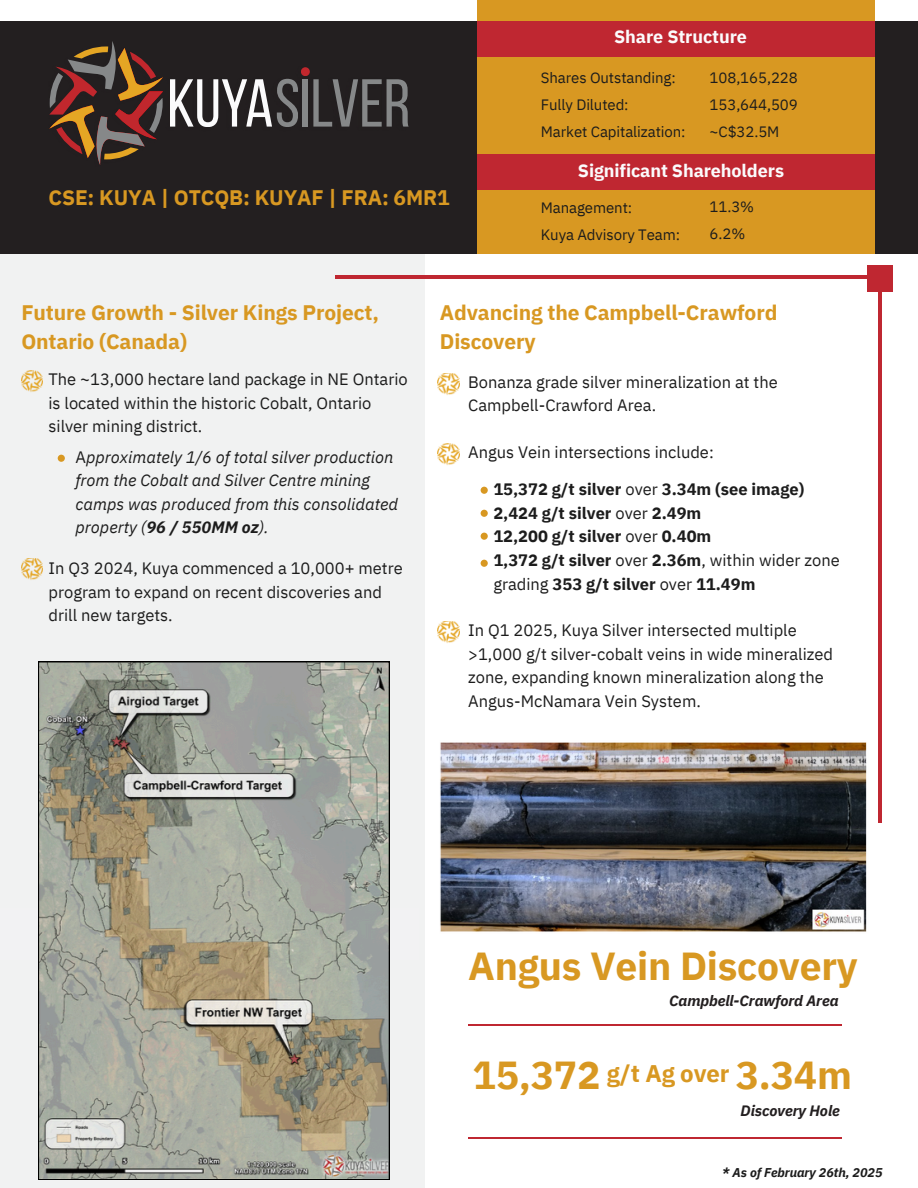
<style>
.page{position:relative;width:918px;height:1188px;background:#fff}
.page>*{position:absolute;margin:0;border:0;box-sizing:border-box;transform-origin:0 0}
.t1{font:700 39px "IBM Plex Sans";letter-spacing:-.005em;color:#d89822}
.t2{font:700 24px "IBM Plex Sans";letter-spacing:-.005em;color:#d89822}
.t3{font:700 21px/29.2px "IBM Plex Sans";letter-spacing:-.005em;color:#d89822}
.t4{font:700 18px "IBM Plex Sans";letter-spacing:-.005em;color:#fbfbfc}
.t5{font:16.5px/23.7px "IBM Plex Sans";color:#1c1c1c}
.t6{font:700 16.5px/23.7px "IBM Plex Sans";color:#1c1c1c}
.t7{font:italic 16.5px/23.7px "IBM Plex Sans";color:#1c1c1c}
.t8{font:15px "IBM Plex Sans";letter-spacing:-.005em;color:#1c1c1c}
.t9{font:italic 700 15px "IBM Plex Sans";letter-spacing:-.005em;color:#231f20}
.t10{font:italic 700 12.75px "IBM Plex Sans";letter-spacing:-.005em;color:#1c1c1c}
.s1{font-style:normal}
.s2{font-weight:700}
.s3{font-weight:400}
</style>
<div class="page">
<div style="left:0;top:243px;width:424px;height:945px;background:#f1f2f2"></div>
<hr style="left:878px;top:277px;width:3px;height:546px;background:#bf2731">
<hr style="left:336px;top:276px;width:545px;height:3px;background:#bf2731">
<div style="left:867px;top:266px;width:26px;height:25px;background:#bf2731"></div>
<div style="left:0;top:21px;width:918px;height:233px;background:#231f20"></div>
<div style="left:478px;top:0;width:397px;height:254px;background:#d89822"></div>
<svg style="left:49px;top:41px;width:114px;height:124px"></svg>
<svg style="left:170px;top:79px;width:128px;height:48px"></svg>
<div style="left:301px;top:67px;width:9px;height:9px;background:#c1272d;border-radius:50%"></div>
<div style="left:303px;top:79px;width:5px;height:48px;background:#868889"></div>
<svg style="left:313px;top:79px;width:96px;height:48px"></svg>
<div style="left:478px;top:21px;width:397px;height:36px;background:#bf2731"></div>
<div style="left:478px;top:154px;width:397px;height:36px;background:#bf2731"></div>
<img style="left:21px;top:371px;width:22px;height:21px">
<div style="left:58px;top:455px;width:7px;height:7px;background:#d89822;border-radius:50%"></div>
<hr style="left:468px;top:1024px;width:374px;height:1px;background:#bf2731">
<hr style="left:468px;top:1137px;width:374px;height:1px;background:#bf2731">
<img style="left:21px;top:558px;width:22px;height:22px">
<img style="left:438px;top:373px;width:21px;height:22px">
<div style="left:481px;top:487px;width:7px;height:7px;background:#d89822;border-radius:50%"></div>
<img style="left:438px;top:444px;width:21px;height:21px">
<img style="left:438px;top:621px;width:21px;height:22px">
<div style="left:481px;top:510px;width:7px;height:7px;background:#d89822;border-radius:50%"></div>
<img style="left:440px;top:742px;width:427px;height:190px">
<div style="left:481px;top:533px;width:7px;height:7px;background:#d89822;border-radius:50%"></div>
<svg style="left:38px;top:661px;width:352px;height:519px;background:#9f9f91"></svg>
<div style="left:481px;top:560px;width:7px;height:7px;background:#d89822;border-radius:50%"></div>
<p class="t4" style="left:614px;top:25px;width:134px">Share Structure</p>
<p class="t8" style="left:541px;top:68px;width:136px">Shares Outstanding:</p>
<p class="t8" style="left:541px;top:95px;width:89px">Fully Diluted:</p>
<h4 class="t8" style="left:541px;top:122px;width:146px">Market Capitalization:</h4>
<p class="t8" style="left:710px;top:67px;width:90px">108,165,228</p>
<h6 class="t8" style="left:710px;top:94px;width:90px">153,644,509</h6>
<h6 class="t8" style="left:710px;top:121px;width:71px">~C$32.5M</h6>
<h6 class="t3" style="left:49px;top:182px;width:403px">CSE: KUYA | OTCQB: KUYAF | FRA: 6MR1</h6>
<p class="t4" style="left:578px;top:159px;width:208px">Significant Shareholders</p>
<h6 class="t8" style="left:541px;top:197px;width:93px">Management:</h6>
<p class="t8" style="left:541px;top:224px;width:141px">Kuya Advisory Team:</p>
<p class="t8" style="left:710px;top:197px;width:46px">11.3%</p>
<p class="t8" style="left:710px;top:224px;width:37px">6.2%</p>
<p class="t3" style="left:21px;top:298px;width:359px">Future Growth - Silver Kings Project,<br>Ontario (Canada)</p>
<p class="t5" style="left:49px;top:367px;width:361px">The ~13,000 hectare land package in NE Ontario is located within the historic Cobalt, Ontario silver mining district.</p>
<p class="t7" style="left:75px;top:445px;width:324px"><span class="s1">A</span>pproximately 1/6 of total silver production from the Cobalt and Silver Centre mining camps was produced from this consolidated property (<span class="s2">96 / 550MM oz</span>).</p>
<h3 class="t5" style="left:49px;top:556px;width:356px">In Q3 2024, Kuya commenced a 10,000+ metre program to expand on recent discoveries and drill new targets.</h3>
<p class="t3" style="left:440px;top:298px;width:339px">Advancing the Campbell-Crawford<br>Discovery</p>
<h5 class="t5" style="left:468px;top:370px;width:311px">Bonanza grade silver mineralization at the<br>Campbell-Crawford Area.</h5>
<p class="t5" style="left:468px;top:440px;width:247px">Angus Vein intersections include:</p>
<h6 class="t6" style="left:493px;top:477px;width:348px">15,372 g/t silver <span class="s3">over</span> 3.34m (see image)<br>2,424 g/t silver <span class="s3">over</span> 2.49m<br>12,200 g/t silver <span class="s3">over</span> 0.40m<br>1,372 g/t silver <span class="s3">over</span> 2.36m<span class="s3">, within wider zone grading</span> 353 g/t silver <span class="s3">over</span> 11.49m</h6>
<p class="t5" style="left:468px;top:618px;width:366px">In Q1 2025, Kuya Silver intersected multiple &gt;1,000 g/t silver-cobalt veins in wide mineralized zone, expanding known mineralization along the Angus-McNamara Vein System.</p>
<p class="t1" style="left:468px;top:940px;width:391px">Angus Vein Discovery</p>
<h5 class="t9" style="left:669px;top:991px;width:171px">Campbell-Crawford Area</h5>
<p class="t1" style="left:473px;top:1049px;width:129px">15,372</p>
<p class="t2" style="left:607px;top:1057px;width:124px">g/t Ag over</p>
<p class="t1" style="left:736px;top:1049px;width:118px">3.34m</p>
<h4 class="t9" style="left:741px;top:1101px;width:101px">Discovery Hole</h4>
<h6 class="t10" style="left:722px;top:1164px;width:162px">* As of February 26th, 2025</h6>
</div>
